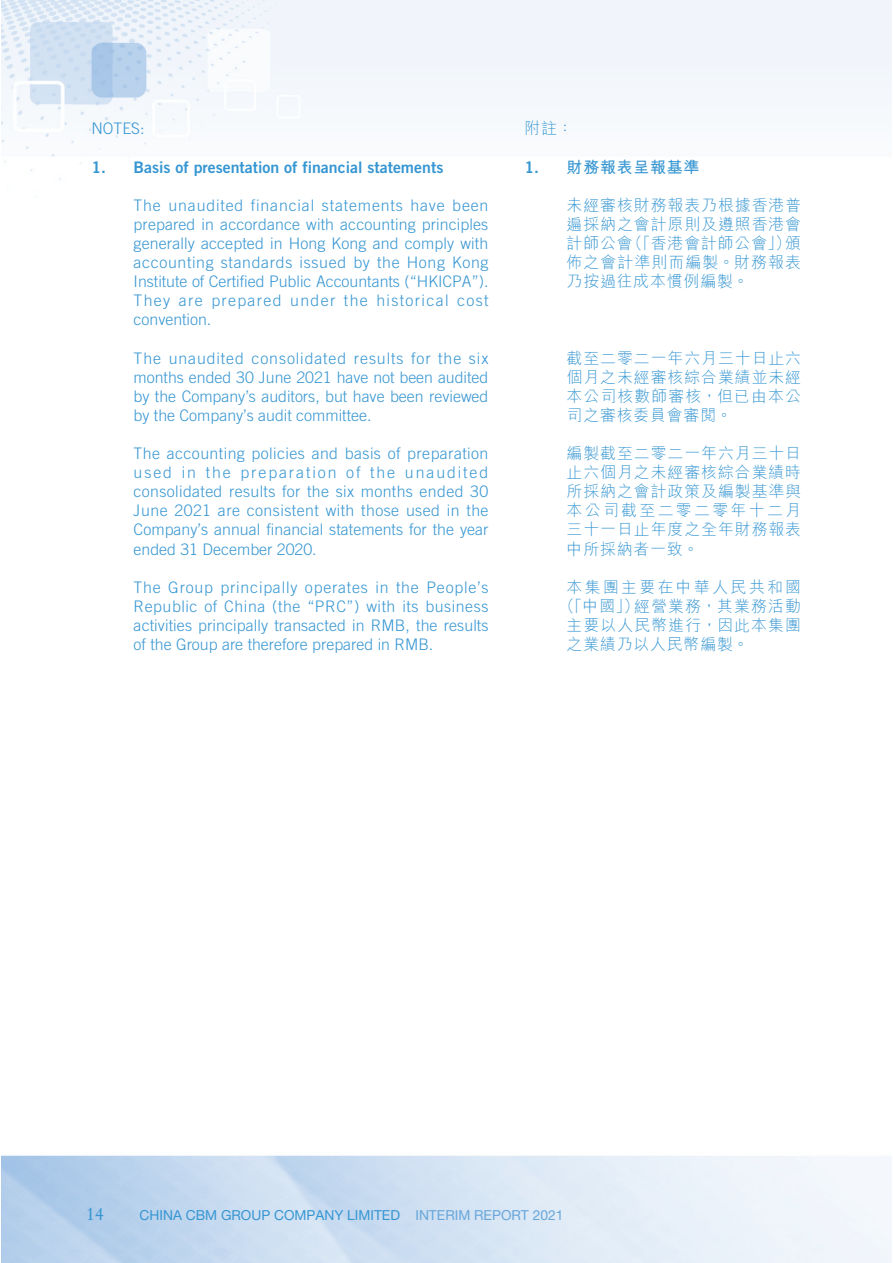
<style>
.page{position:relative;width:893px;height:1263px;background:#fff}
.page>*{position:absolute;margin:0;border:0;box-sizing:border-box;transform-origin:0 0}
.t1{font:18px "Stempel Garamond LT Std";color:#3696d2}
.t2{font:300 15.9px/19px "Trade Gothic LT Std";color:#3696d2;text-align:justify}
.t3{font:15.9px/19px "M Hei HK Light E Ten B5 H";letter-spacing:.055em;color:#3696d2;text-align:justify}
.t4{font:15.9px "Trade Gothic LT Std Bd 2";color:#3696d2}
.t5{font:15.9px "M Hei HK Light E Ten B5 H";letter-spacing:.145em;color:#3696d2}
.t6{font:15.9px "M Hei HK Bold E Ten B5 H";letter-spacing:.05em;color:#3696d2}
.t7{font:13.8px "Helvetica Neue LT Std";color:#3696d2}
.s1{font-family:"Trade Gothic LT Std Bd 2"}
.s2{color:#67a6da}
</style>
<div class="page">
<img style="left:1px;top:0;width:890px;height:1263px">
<p class="t2" style="left:91px;top:121px;width:55px">NOTES:</p>
<p class="t4" style="left:91px;top:161px;width:353px">1. Basis of presentation of financial statements</p>
<p class="t2" style="left:134px;top:197px;width:356px">The unaudited financial statements have been prepared in accordance with accounting principles generally accepted in Hong Kong and comply with accounting standards issued by the Hong Kong Institute of Certified Public Accountants (“HKICPA”).<br>They are prepared under the historical cost convention.</p>
<p class="t2" style="left:134px;top:350px;width:356px">The unaudited consolidated results for the six months ended 30 June 2021 have not been audited by the Company’s auditors, but have been reviewed by the Company’s audit committee.</p>
<p class="t2" style="left:134px;top:445px;width:356px">The accounting policies and basis of preparation used in the preparation of the unaudited consolidated results for the six months ended 30<br>June 2021 are consistent with those used in the Company’s annual financial statements for the year ended 31 December 2020.</p>
<p class="t2" style="left:134px;top:579px;width:356px">The Group principally operates in the People’s Republic of China (the “PRC”) with its business activities principally transacted in RMB, the results of the Group are therefore prepared in RMB.</p>
<p class="t3" style="left:524px;top:121px;width:50px">附註：</p>
<p class="t6" style="left:524px;top:161px;width:176px"><span class="s1">1.</span> 財務報表呈報基準</p>
<p class="t3" style="left:567px;top:197px;width:236px">未經審核財務報表乃根據香港普遍採納之會計原則及遵照香港會計師公會（「香港會計師公會」）頒佈之會計準則而編製。財務報表乃按過往成本慣例編製。</p>
<p class="t3" style="left:567px;top:350px;width:236px">截至二零二一年六月三十日止六個月之未經審核綜合業績並未經本公司核數師審核，但已由本公司之審核委員會審閱。</p>
<p class="t3" style="left:567px;top:446px;width:236px">編製截至二零二一年六月三十日止六個月之未經審核綜合業績時所採納之會計政策及編製基準與本公司截至二零二零年十二月三十一日止年度之全年財務報表中所採納者一致。</p>
<p class="t5" style="left:567px;top:581px;width:236px">本集團主要在中華人民共和國</p>
<p class="t3" style="left:559px;top:598px;width:244px">（「中國」）經營業務，其業務活動</p>
<p class="t3" style="left:567px;top:618px;width:236px">主要以人民幣進行，因此本集團</p>
<p class="t3" style="left:567px;top:637px;width:184px">之業績乃以人民幣編製。</p>
<p class="t1" style="left:86px;top:1203px;width:20px">14</p>
<p class="t7" style="left:140px;top:1207px;width:425px">CHINA CBM GROUP COMPANY LIMITED <span class="s2">INTERIM REPORT 2021</span></p>
</div>
